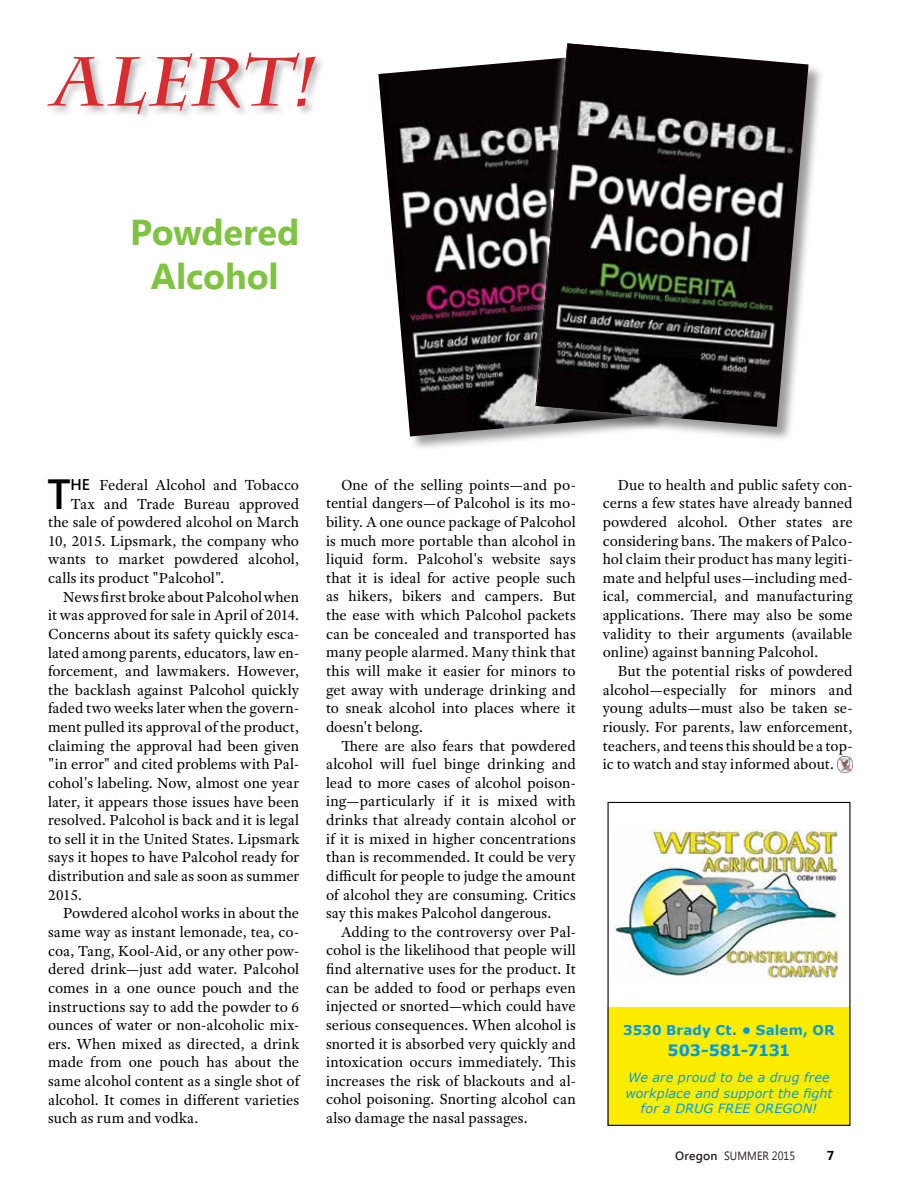
<style>
.page{position:relative;width:918px;height:1188px;background:#fff}
.page>*{position:absolute;margin:0;border:0;box-sizing:border-box;transform-origin:0 0}
.t1{font:600 42.15px "Segoe UI";color:#000}
.t2{font:700 36px/43.5px "Segoe UI";letter-spacing:-.005em;color:#80c342;text-align:center}
.t3{font:700 15.75px "Verdana";letter-spacing:-.025em;color:#009bdf}
.t4{font:15.6px/18.6px "Adobe Text Pro";color:#000;text-align:justify}
.t5{font:15.6px "Adobe Text Pro";letter-spacing:.02em;color:#000}
.t6{font:700 13.5px "Verdana";letter-spacing:.01em;color:#009bdf}
.t7{font:700 12.9px "Segoe UI";color:#000}
.t8{font:italic 12.75px/15.3px "Verdana";letter-spacing:.01em;color:#009bdf;text-align:center}
.t9{font:12px "Segoe UI";letter-spacing:.005em;color:#221f20;scale:.9 1}
.s1{font-family:"Segoe UI";font-weight:600}
.s2{font-weight:600}
</style>
<div class="page">
<svg style="left:47px;top:52px;width:269px;height:62px"></svg>
<img style="left:837px;top:757px;width:15px;height:15px">
<div style="left:378px;top:53px;width:288px;height:399px;background:#000;opacity:.39"></div>
<img style="left:378px;top:53px;width:157px;height:383px">
<svg style="left:525px;top:53px;width:10px;height:373px;background:#4b4548"></svg>
<div style="left:535px;top:43px;width:289px;height:399px;background:#000;opacity:.39"></div>
<img style="left:536px;top:43px;width:273px;height:384px">
<div style="left:608px;top:1008px;width:242px;height:118px;background:#fced00"></div>
<div style="left:608px;top:802px;width:242px;height:324px;border:1px solid #000"></div>
<img style="left:614px;top:829px;width:225px;height:151px">
<h2 class="t2" style="left:130px;top:209px;width:171px">Powdered<br>Alcohol</h2>
<h1 class="t1" style="left:47px;top:464px;width:25px">T</h1>
<p class="t4" style="left:71px;top:475px;width:230px"><span class="s1">HE</span> Federal Alcohol and Tobacco</p>
<p class="t4" style="left:71px;top:494px;width:230px">Tax and Trade Bureau approved</p>
<p class="t4" style="left:48px;top:513px;width:253px">the sale of powdered alcohol on March</p>
<p class="t4" style="left:48px;top:531px;width:253px">10, 2015. Lipsmark, the company who</p>
<p class="t4" style="left:48px;top:550px;width:253px">wants to market powdered alcohol,</p>
<p class="t4" style="left:48px;top:568px;width:178px">calls its product "Palcohol".</p>
<p class="t4" style="left:63px;top:587px;width:238px">News first broke about Palcohol when</p>
<p class="t4" style="left:48px;top:606px;width:253px">it was approved for sale in April of 2014.</p>
<p class="t4" style="left:48px;top:624px;width:253px">Concerns about its safety quickly esca-</p>
<p class="t4" style="left:48px;top:643px;width:253px">lated among parents, educators, law en-</p>
<p class="t4" style="left:48px;top:662px;width:253px">forcement, and lawmakers. However,</p>
<p class="t4" style="left:48px;top:680px;width:253px">the backlash against Palcohol quickly</p>
<p class="t4" style="left:48px;top:699px;width:253px">faded two weeks later when the govern-</p>
<p class="t4" style="left:48px;top:718px;width:253px">ment pulled its approval of the product,</p>
<p class="t4" style="left:48px;top:736px;width:253px">claiming the approval had been given</p>
<p class="t4" style="left:48px;top:755px;width:253px">"in error" and cited problems with Pal-</p>
<p class="t4" style="left:48px;top:773px;width:253px">cohol's labeling. Now, almost one year</p>
<p class="t4" style="left:48px;top:792px;width:253px">later, it appears those issues have been</p>
<p class="t4" style="left:48px;top:811px;width:253px">resolved. Palcohol is back and it is legal</p>
<p class="t4" style="left:48px;top:829px;width:253px">to sell it in the United States. Lipsmark</p>
<p class="t4" style="left:48px;top:848px;width:253px">says it hopes to have Palcohol ready for</p>
<p class="t4" style="left:48px;top:867px;width:253px">distribution and sale as soon as summer</p>
<p class="t4" style="left:48px;top:885px;width:35px">2015.</p>
<p class="t4" style="left:63px;top:904px;width:238px">Powdered alcohol works in about the</p>
<p class="t4" style="left:48px;top:922px;width:253px">same way as instant lemonade, tea, co-</p>
<p class="t4" style="left:48px;top:941px;width:253px">coa, Tang, Kool-Aid, or any other pow-</p>
<p class="t4" style="left:48px;top:960px;width:253px">dered drink—just add water. Palcohol</p>
<p class="t4" style="left:48px;top:978px;width:253px">comes in a one ounce pouch and the</p>
<p class="t4" style="left:48px;top:997px;width:253px">instructions say to add the powder to 6</p>
<p class="t4" style="left:48px;top:1016px;width:253px">ounces of water or non-alcoholic mix-</p>
<p class="t5" style="left:48px;top:1034px;width:253px">ers. When mixed as directed, a drink</p>
<p class="t4" style="left:48px;top:1053px;width:253px">made from one pouch has about the</p>
<p class="t4" style="left:48px;top:1071px;width:253px">same alcohol content as a single shot of</p>
<p class="t4" style="left:48px;top:1090px;width:253px">alcohol. It comes in different varieties</p>
<p class="t4" style="left:48px;top:1109px;width:152px">such as rum and vodka.</p>
<p class="t4" style="left:326px;top:475px;width:251px;text-indent:15px">One of the selling points—and po&shy;tential dangers—of Palcohol is its mo&shy;bility. A one ounce package of Palcohol is much more portable than alcohol in liquid form. Palcohol's website says that it is ideal for active people such as hikers, bikers and campers. But the ease with which Palcohol packets can be concealed and transported has many people alarmed. Many think that this will make it easier for minors to get away with underage drinking and to sneak alcohol into places where it doesn't belong.</p>
<p class="t4" style="left:326px;top:736px;width:251px;text-indent:15px">There are also fears that powdered alcohol will fuel binge drinking and lead to more cases of alcohol poison&shy;ing—particularly if it is mixed with drinks that already contain alcohol or if it is mixed in higher concentrations than is recommended. It could be very difficult for people to judge the amount of alcohol they are consuming. Critics say this makes Palcohol dangerous.</p>
<p class="t4" style="left:326px;top:922px;width:251px;text-indent:15px">Adding to the controversy over Pal&shy;cohol is the likelihood that people will find alternative uses for the product. It can be added to food or perhaps even injected or snorted—which could have serious consequences. When alcohol is snorted it is absorbed very quickly and intoxication occurs immediately. This increases the risk of blackouts and al&shy;cohol poisoning. Snorting alcohol can also damage the nasal passages.</p>
<p class="t4" style="left:603px;top:475px;width:251px;text-indent:15px">Due to health and public safety con&shy;cerns a few states have already banned powdered alcohol. Other states are considering bans. The makers of Palco&shy;hol claim their product has many legiti&shy;mate and helpful uses—including med&shy;ical, commercial, and manufacturing applications. There may also be some validity to their arguments (available online) against banning Palcohol.</p>
<p class="t4" style="left:603px;top:661px;width:251px;text-indent:15px">But the potential risks of powdered alcohol—especially for minors and young adults—must also be taken se&shy;riously. For parents, law enforcement, teachers, and teens this should be a top&shy;ic to watch and stay informed about.</p>
<p class="t6" style="left:623px;top:1020px;width:213px">3530 Brady Ct. • Salem, OR</p>
<p class="t3" style="left:667px;top:1039px;width:125px">503-581-7131</p>
<p class="t8" style="left:625px;top:1070px;width:209px">We are proud to be a drug free workplace and support the fight for a DRUG FREE OREGON!</p>
<p class="t9" style="left:675px;top:1147px;width:135px"><span class="s2">Oregon</span> SUMMER 2015</p>
<p class="t7" style="left:827px;top:1146px;width:9px">7</p>
</div>
